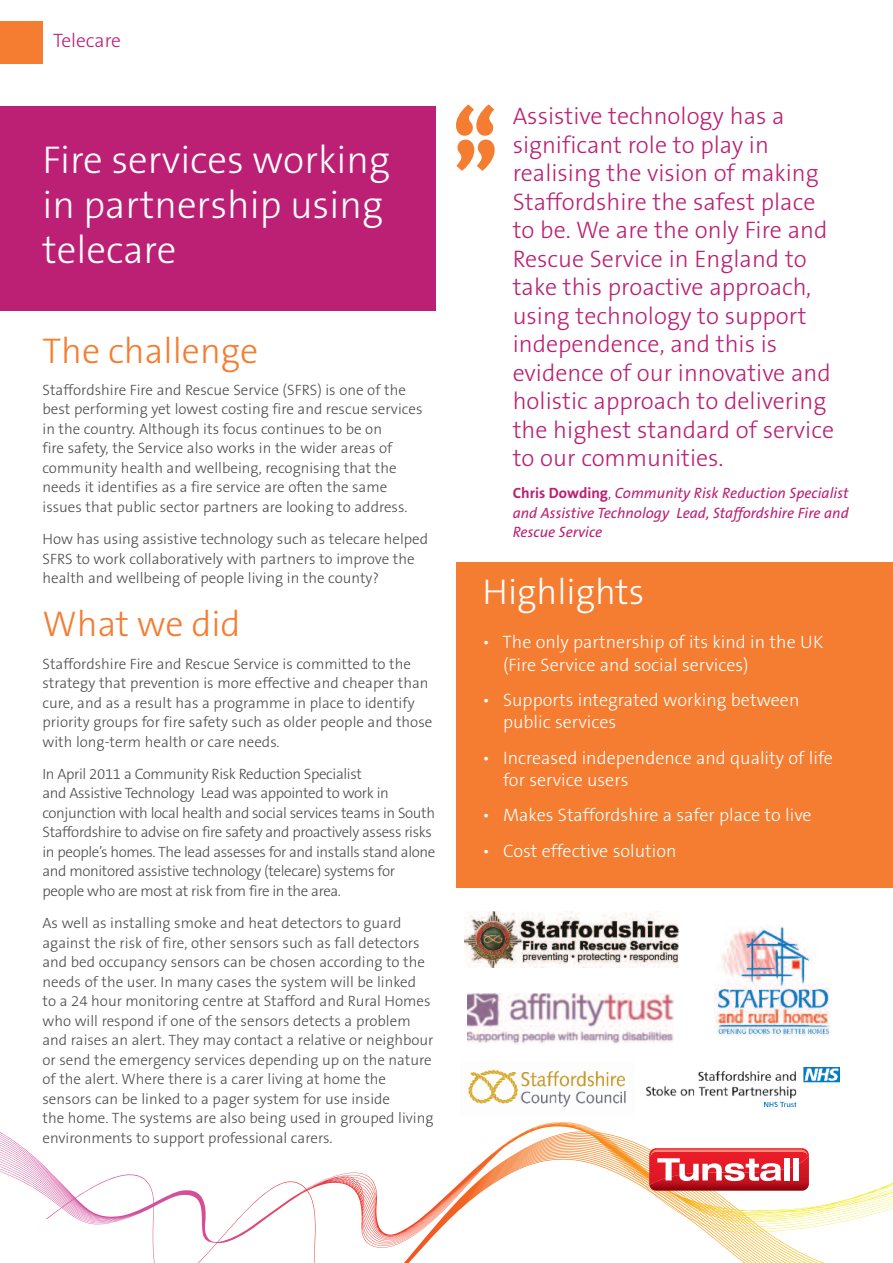
<style>
.page{position:relative;width:893px;height:1263px;background:#fff}
.page>*{position:absolute;margin:0;border:0;box-sizing:border-box;transform-origin:0 0}
.t1{font:900 78.3px "The Sans B W9";color:#f47d31}
.t2{font:300 39px/45px "The Sans B W3";color:#fff}
.t3{font:300 36px "The Sans B W3";color:#f47d31}
.t4{font:300 36px "The Sans B W3";color:#fff}
.t5{font:300 24px/28.5px "The Sans B W3";color:#bb2074}
.t6{font:300 19.5px "The Sans B W3";color:#bb2074}
.t7{font:300 18px/22.5px "The Sans B W3";color:#fff}
.t8{font:300 15px/19.5px "The Sans B W3";color:#4b4c4d}
.t9{font:300 15px/19.5px "The Sans B W3";letter-spacing:-.025em;color:#4b4c4d}
.t10{font:italic 15px/19.5px "The Sans B W5 Plain";color:#bb2074;text-align:justify}
.s1{font-family:"The Sans B W7";font-weight:700;font-style:normal}
.s2{font-family:"The Sans B W3";font-weight:300;font-style:normal}
</style>
<div class="page">
<div style="left:456px;top:562px;width:437px;height:326px;background:#f47d31"></div>
<svg style="left:46px;top:1130px;width:799px;height:133px"></svg>
<div style="left:0;top:21px;width:43px;height:43px;background:#f47d31"></div>
<div style="left:0;top:106px;width:436px;height:204px;background:#bb2074"></div>
<svg style="left:527px;top:1123px;width:366px;height:98px"></svg>
<div style="left:784px;top:1158px;width:6px;height:22px;background:#fff"></div>
<div style="left:793px;top:1158px;width:6px;height:22px;background:#fff"></div>
<img style="left:464px;top:912px;width:215px;height:56px">
<img style="left:468px;top:993px;width:205px;height:51px">
<img style="left:468px;top:1069px;width:158px;height:39px">
<img style="left:646px;top:1067px;width:193px;height:40px">
<img style="left:715px;top:926px;width:115px;height:109px">
<div style="left:638px;top:1056px;width:58px;height:28px;background:#fff"></div>
<h3 class="t6" style="left:53px;top:33px;width:69px">Telecare</h3>
<h2 class="t2" style="left:43px;top:142px;width:349px">Fire services working in partnership using telecare</h2>
<h3 class="t3" style="left:43px;top:336px;width:217px">The challenge</h3>
<p class="t8" style="left:43px;top:381px;width:381px">Staffordshire Fire and Rescue Service (SFRS) is one of the best performing yet lowest costing fire and rescue services in the country. Although its focus continues to be on<br>fire safety, the Service also works in the wider areas of community health and wellbeing, recognising that the needs it identifies as a fire service are often the same issues that public sector partners are looking to address.</p>
<p class="t8" style="left:43px;top:531px;width:387px">How has using assistive technology such as telecare helped<br>SFRS to work collaboratively with partners to improve the health and wellbeing of people living in the county?</p>
<h3 class="t3" style="left:43px;top:610px;width:200px">What we did</h3>
<p class="t8" style="left:43px;top:655px;width:391px">Staffordshire Fire and Rescue Service is committed to the strategy that prevention is more effective and cheaper than cure, and as a result has a programme in place to identify priority groups for fire safety such as older people and those with long-term health or care needs.</p>
<p class="t9" style="left:43px;top:765px;width:394px">In April 2011 a Community Risk Reduction Specialist<br>and Assistive Technology Lead was appointed to work in conjunction with local health and social services teams in South Staffordshire to advise on fire safety and proactively assess risks in people’s homes. The lead assesses for and installs stand alone and monitored assistive technology (telecare) systems for people who are most at risk from fire in the area.</p>
<p class="t8" style="left:43px;top:915px;width:393px">As well as installing smoke and heat detectors to guard against the risk of fire, other sensors such as fall detectors and bed occupancy sensors can be chosen according to the needs of the user. In many cases the system will be linked<br>to a 24 hour monitoring centre at Stafford and Rural Homes who will respond if one of the sensors detects a problem and raises an alert. They may contact a relative or neighbour or send the emergency services depending up on the nature of the alert. Where there is a carer living at home the sensors can be linked to a pager system for use inside<br>the home. The systems are also being used in grouped living environments to support professional carers.</p>
<h1 class="t1" style="left:453px;top:124px;width:46px">“”</h1>
<p class="t5" style="left:513px;top:104px;width:323px">Assistive technology has a significant role to play in realising the vision of making<br>Staffordshire the safest place to be. We are the only Fire and<br>Rescue Service in England to take this proactive approach, using technology to support independence, and this is evidence of our innovative and holistic approach to delivering the highest standard of service to our communities.</p>
<p class="t10" style="left:513px;top:485px;width:338px"><span class="s1">Chris Dowding</span><span class="s2">,</span> Community Risk Reduction Specialist and Assistive Technology Lead, Staffordshire Fire and Rescue Service</p>
<h3 class="t4" style="left:483px;top:578px;width:163px">Highlights</h3>
<p class="t7" style="left:503px;top:632px;width:322px;text-indent:-20px">• The only partnership of its kind in the UK (Fire Service and social services)</p>
<p class="t7" style="left:503px;top:690px;width:298px;text-indent:-20px">• Supports integrated working between public services</p>
<p class="t7" style="left:503px;top:748px;width:331px;text-indent:-20px">• Increased independence and quality of life for service users</p>
<p class="t7" style="left:483px;top:806px;width:330px">• Makes Staffordshire a safer place to live</p>
<p class="t7" style="left:483px;top:841px;width:195px">• Cost effective solution</p>
</div>
